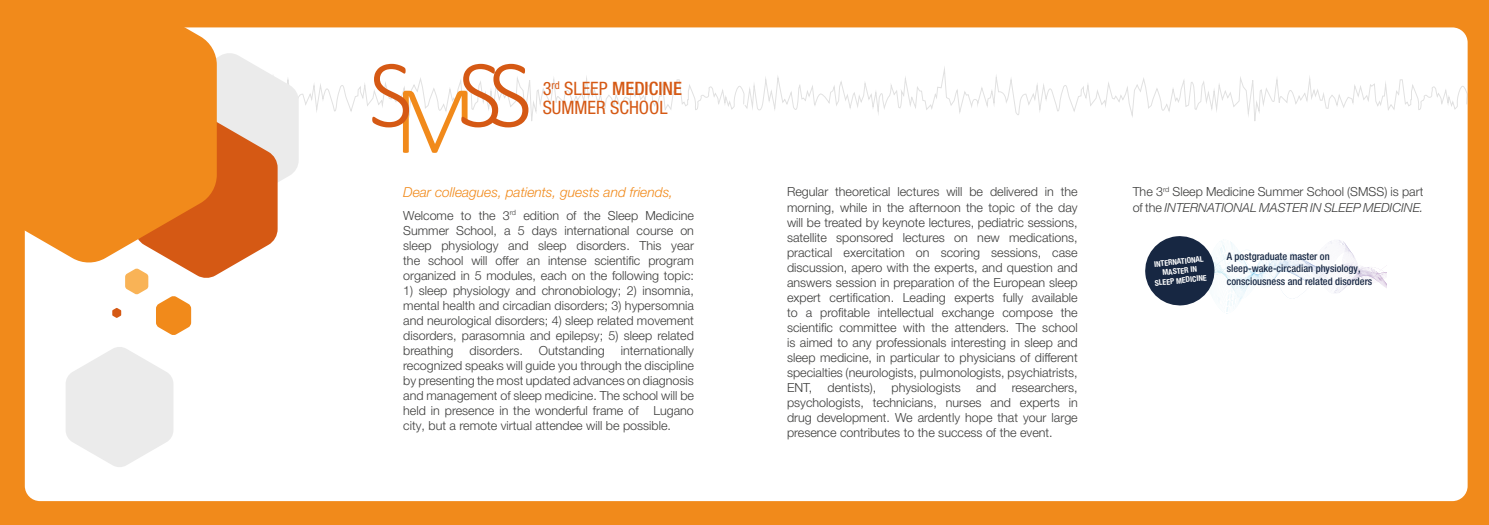
<style>
.page{position:relative;width:1489px;height:525px;background:#fff}
.page>*{position:absolute;margin:0;border:0;box-sizing:border-box;transform-origin:0 0}
.t1{font:condensed 18.5px/19.5px "Helvetica Neue LT Pro";color:#d55914}
.t2{font:italic 300 13.75px "Helvetica Neue LT Pro";color:#f18a1b}
.t3{font:300 12.5px/15px "Helvetica Neue LT Pro";color:#3c3c3b;text-align:justify}
.t4{font:500 condensed 10.38px/12.4px "Helvetica Neue LT Pro";color:#172742}
.t5{font:700 condensed 7.88px/9.5px "Helvetica Neue LT Pro";color:#fff;text-align:center}
.s1{font-weight:500}
.s2{font-style:italic}
</style>
<div class="page">
<div style="left:0;top:0;width:1488px;height:524px;background:#f18a1b"></div>
<div style="left:25px;top:27px;width:1442px;height:474px;background:#fff;border-radius:15px"></div>
<svg style="left:745px;top:67px;width:722px;height:54px"></svg>
<svg style="left:299px;top:63px;width:446px;height:58px"></svg>
<svg style="left:112px;top:53px;width:187px;height:282px"></svg>
<svg style="left:66px;top:347px;width:107px;height:120px"></svg>
<svg style="left:372px;top:64px;width:156px;height:89px"></svg>
<svg style="left:24px;top:27px;width:193px;height:237px;background:#ef8c26"></svg>
<svg style="left:1145px;top:236px;width:241px;height:76px"></svg>
<h1 class="t1" style="left:542px;top:78px;width:141px">3<sup>rd</sup> SLEEP <span class="s1">MEDICINE<br></span>SUMMER SCHOOL</h1>
<p class="t2" style="left:403px;top:184px;width:271px">Dear colleagues, patients, guests and friends,</p>
<p class="t3" style="left:403px;top:207px;width:292px">Welcome to the 3<sup>rd</sup> edition of the Sleep Medicine Summer School, a 5 days international course on sleep physiology and sleep disorders. This year the school will offer an intense scientific program organized in 5 modules, each on the following topic:</p>
<p class="t3" style="left:403px;top:282px;width:292px">1) sleep physiology and chronobiology; 2) insomnia, mental health and circadian disorders; 3) hypersomnia and neurological disorders; 4) sleep related movement disorders, parasomnia and epilepsy; 5) sleep related breathing</p>
<p class="t3" style="left:469px;top:342px;width:55px">disorders.</p>
<p class="t3" style="left:539px;top:342px;width:67px">Outstanding</p>
<p class="t3" style="left:403px;top:342px;width:292px;text-indent:217px">internationally recognized speaks will guide you through the discipline by presenting the most updated advances on diagnosis and management of sleep medicine. The school will be held in presence in the wonderful frame of Lugano city, but a remote virtual attendee will be possible.</p>
<p class="t3" style="left:787px;top:184px;width:292px">Regular theoretical lectures will be delivered in the morning, while in the afternoon the topic of the day will be treated by keynote lectures, pediatric sessions, satellite sponsored lectures on new medications, practical exercitation on scoring sessions, case discussion, apero with the experts, and question and answers session in preparation of the European sleep expert certification. Leading experts fully available to a profitable intellectual exchange compose the scientific committee with the attenders. The school is aimed to any professionals interesting in sleep and sleep medicine, in particular to physicians of different specialties (neurologists, pulmonologists, psychiatrists, ENT, dentists), physiologists and researchers, psychologists, technicians, nurses and experts in drug development. We ardently hope that your large presence contributes to the success of the event.</p>
<p class="t3" style="left:1132px;top:184px;width:292px">The 3<sup>rd</sup> Sleep Medicine Summer School (SMSS) is part of the <span class="s2">INTERNATIONAL MASTER IN SLEEP MEDICINE.</span></p>
<p class="t5" style="left:1152px;top:259px;width:54px;rotate:-6deg">INTERNATIONAL<br>MASTER IN<br>SLEEP MEDICINE</p>
<p class="t4" style="left:1226px;top:250px;width:147px">A postgraduate master on sleep-wake-circadian physiology, consciousness and related disorders</p>
</div>
